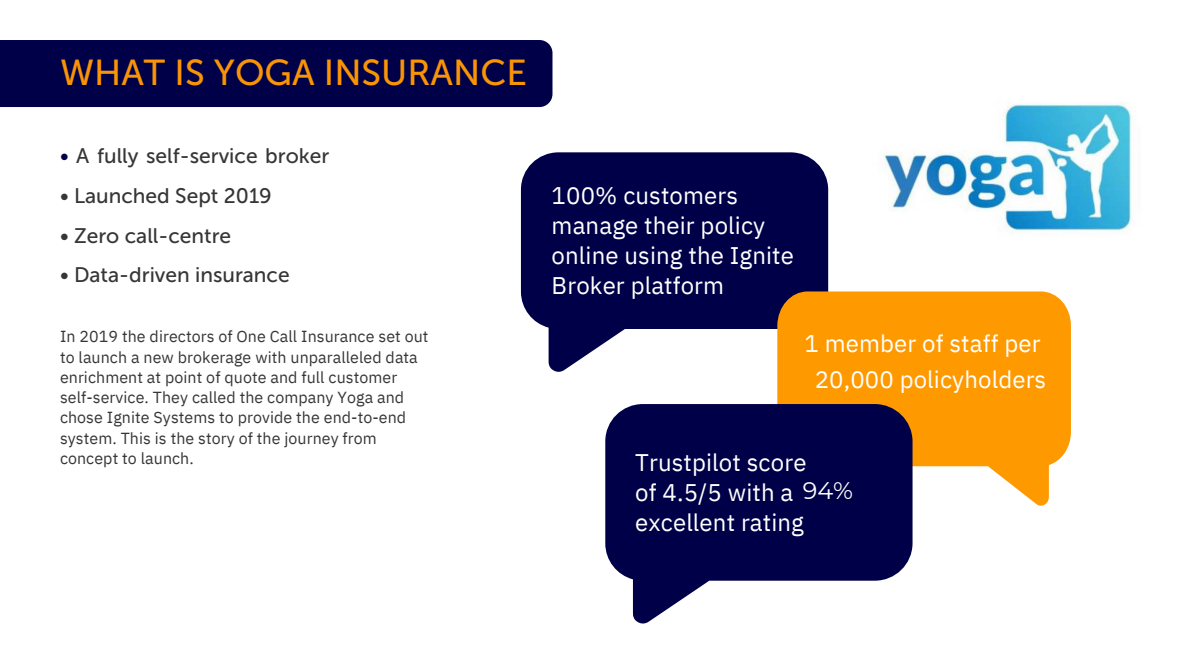
<style>
.page{position:relative;width:1191px;height:670px;background:#fff}
.page>*{position:absolute;margin:0;border:0;box-sizing:border-box;transform-origin:0 0}
.t1{font:36px "Museo Sans 500";color:#f99405}
.t2{font:24px/30px "IBM Plex Sans";letter-spacing:.005em;color:#fff}
.t3{font:24px "Montserrat";color:#fff}
.t4{font:21px "Museo Sans 500";color:#363636}
.t5{font:16px/20.2px "IBM Plex Sans";letter-spacing:.005em;color:#363636}
.s1{color:#000048}
</style>
<div class="page">
<div style="left:0;top:40px;width:552px;height:67px;background:#000048"></div>
<svg style="left:521px;top:152px;width:307px;height:220px;fill:#000048"></svg>
<svg style="left:777px;top:291px;width:294px;height:215px;background:#fda31d"></svg>
<svg style="left:605px;top:404px;width:308px;height:219px;fill:#000048"></svg>
<img style="left:883px;top:102px;width:250px;height:129px">
<h1 class="t1" style="left:60px;top:53px;width:469px">WHAT IS YOGA INSURANCE</h1>
<h3 class="t4" style="left:60px;top:144px;width:271px"><span class="s1">•</span> A fully self-service broker</h3>
<h3 class="t4" style="left:60px;top:184px;width:213px">• Launched Sept 2019</h3>
<h3 class="t4" style="left:60px;top:224px;width:173px">• Zero call-centre</h3>
<h3 class="t4" style="left:60px;top:263px;width:231px">• Data-driven insurance</h3>
<p class="t5" style="left:60px;top:325px;width:370px">In 2019 the directors of One Call Insurance set out to launch a new brokerage with unparalleled data enrichment at point of quote and full customer self-service. They called the company Yoga and chose Ignite Systems to provide the end-to-end system. This is the story of the journey from concept to launch.</p>
<h2 class="t2" style="left:552px;top:178px;width:244px">100% customers manage their policy online using the Ignite<br>Broker platform</h2>
<h2 class="t2" style="left:804px;top:324px;width:243px;line-height:36px;text-align:center">1 member of staff per<br>20,000 policyholders</h2>
<h2 class="t2" style="left:635px;top:445px;width:173px">Trustpilot score of 4.5/5 with a excellent rating</h2>
<h2 class="t3" style="left:803px;top:474px;width:52px">94%</h2>
</div>
